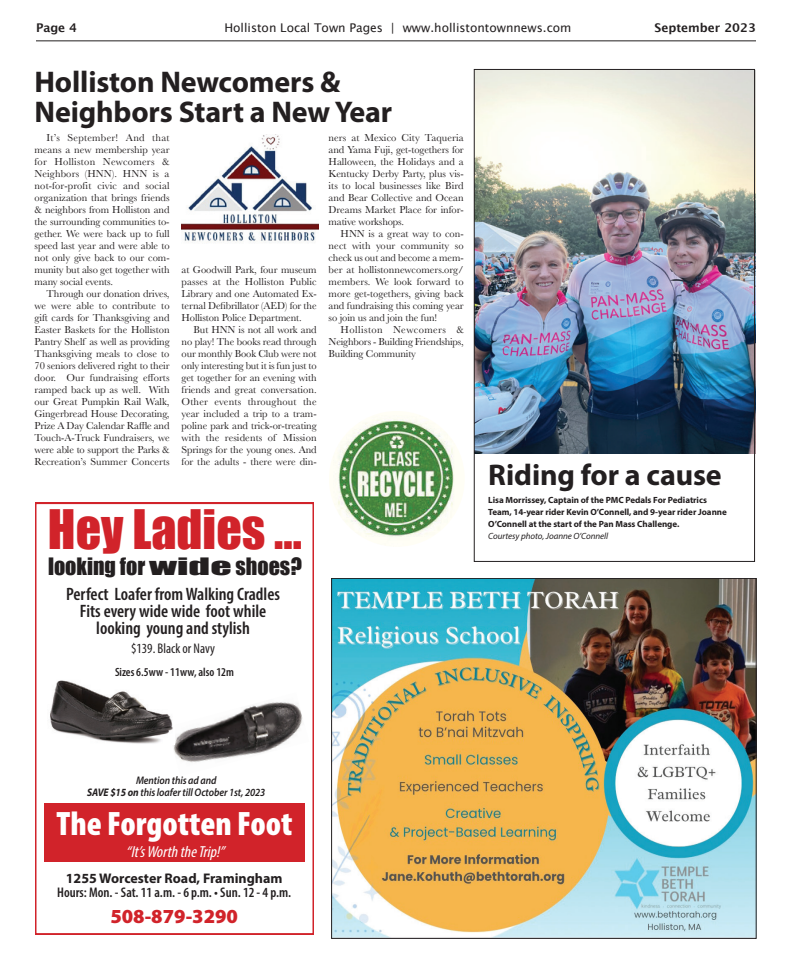
<style>
.page{position:relative;width:792px;height:972px;background:#fff}
.page>*{position:absolute;margin:0;border:0;box-sizing:border-box;transform-origin:0 0}
.t1{font:50px "Impact";color:#d1232a}
.t2{font:900 condensed 34px "Myriad Pro";color:#fff}
.t3{font:700 30px/30px "Myriad Pro";letter-spacing:-.005em;color:#231f20}
.t4{font:22px "Impact";color:#231f20}
.t5{font:900 20px "Myriad Pro";color:#d1232a}
.t6{font:600 condensed 18px/17px "Myriad Pro";color:#231f20;text-align:center}
.t7{font:italic condensed 16px "Myriad Pro";color:#fff}
.t8{font:600 condensed 14px "Myriad Pro";color:#231f20}
.t9{font:700 14px "Myriad Pro";color:#231f20}
.t10{font:condensed 14px "Myriad Pro";color:#231f20}
.t11{font:12px "Lucida Grande";color:#231f20}
.t12{font:600 condensed 12px "Myriad Pro";color:#231f20}
.t13{font:700 12px "Lucida Grande";color:#231f20}
.t14{font:italic 600 11px/12px "Myriad Pro";letter-spacing:-.01em;color:#231f20;text-align:center;scale:.9 1}
.t15{font:10.5px/12px "Baskerville";letter-spacing:-.01em;color:#231f20;text-align:justify}
.t16{font:700 9px/12px "Myriad Pro";letter-spacing:-.005em;color:#231f20}
.t17{font:italic 9px "Myriad Pro";letter-spacing:-.005em;color:#231f20}
.s1{font-weight:700}
</style>
<div class="page">
<hr style="left:36px;top:40px;width:720px;height:1px;background:#231f20">
<img style="left:476px;top:71px;width:277px;height:382px">
<img style="left:329px;top:411px;width:136px;height:136px;border-radius:68px">
<img style="left:334px;top:580px;width:420px;height:356px">
<div style="left:332px;top:578px;width:424px;height:360px;border:1px solid #231f20"></div>
<svg style="left:35px;top:503px;width:279px;height:432px"></svg>
<div style="left:44px;top:804px;width:261px;height:58px;background:#d1232a"></div>
<img style="left:167px;top:692px;width:142px;height:84px">
<img style="left:48px;top:676px;width:126px;height:69px">
<div style="left:474px;top:69px;width:281px;height:493px;border:1px solid #231f20"></div>
<img style="left:181px;top:134px;width:137px;height:109px">
<p class="t13" style="left:36px;top:18px;width:43px">Page 4</p>
<p class="t11" style="left:224px;top:21px;width:349px">Holliston Local Town Pages | www.hollistontownnews.com</p>
<p class="t13" style="left:655px;top:18px;width:103px">September 2023</p>
<h3 class="t3" style="left:35px;top:66px;width:359px">Holliston Newcomers &amp;<br>Neighbors Start a New Year</h3>
<p class="t15" style="left:35px;top:132px;width:137px;text-indent:12px">It’s September! And that means a new membership year for Holliston Newcomers &amp; Neighbors (HNN). HNN is a not-for-profit civic and social organization that brings friends &amp; neighbors from Holliston and the surrounding communities to&shy;gether. We were back up to full speed last year and were able to not only give back to our com&shy;munity but also get together with many social events.</p>
<p class="t15" style="left:35px;top:288px;width:137px;text-indent:12px">Through our donation drives, we were able to contribute to gift cards for Thanksgiving and Easter Baskets for the Holliston Pantry Shelf as well as providing Thanksgiving meals to close to 70 seniors delivered right to their door. Our fundraising efforts ramped back up as well. With our Great Pumpkin Rail Walk, Gingerbread House Decorating, Prize A Day Calendar Raffle and Touch-A-Truck Fundraisers, we were able to support the Parks &amp; Recreation’s Summer Concerts</p>
<p class="t15" style="left:329px;top:132px;width:137px">ners at Mexico City Taqueria and Yama Fuji, get-togethers for Halloween, the Holidays and a Kentucky Derby Party, plus vis&shy;its to local businesses like Bird and Bear Collective and Ocean Dreams Market Place for infor&shy;mative workshops.</p>
<p class="t15" style="left:329px;top:228px;width:137px;text-indent:12px">HNN is a great way to con&shy;nect with your community so check us out and become a mem&shy;ber at hollistonnewcomers.org/ members. We look forward to more get-togethers, giving back and fundraising this coming year so join us and join the fun!</p>
<p class="t15" style="left:329px;top:324px;width:137px;text-indent:12px">Holliston Newcomers &amp; Neighbors - Building Friendships, Building Community</p>
<p class="t15" style="left:182px;top:264px;width:137px">at Goodwill Park, four museum passes at the Holliston Public Library and one Automated Ex&shy;ternal Defibrillator (AED) for the Holliston Police Department.</p>
<p class="t15" style="left:182px;top:324px;width:137px;text-indent:12px">But HNN is not all work and no play! The books read through our monthly Book Club were not only interesting but it is fun just to get together for an evening with friends and great conversation.<br>Other events throughout the year included a trip to a tram&shy;poline park and trick-or-treating with the residents of Mission Springs for the young ones. And for the adults - there were din-</p>
<h1 class="t1" style="left:48px;top:491px;width:256px">Hey Ladies ...</h1>
<h3 class="t4" style="left:48px;top:550px;width:255px">looking for wide shoes?</h3>
<h3 class="t6" style="left:66px;top:585px;width:215px">Perfect Loafer from Walking Cradles<br>Fits every wide wide foot while looking young and stylish</h3>
<h3 class="t10" style="left:131px;top:640px;width:85px">$139. Black or Navy</h3>
<p class="t12" style="left:115px;top:665px;width:120px">Sizes 6.5ww - 11ww, also 12m</p>
<h3 class="t3" style="left:488px;top:459px;width:235px">Riding for a cause</h3>
<p class="t16" style="left:488px;top:494px;width:240px">Lisa Morrissey, Captain of the PMC Pedals For Pediatrics<br>Team, 14-year rider Kevin O’Connell, and 9-year rider Joanne<br>O’Connell at the start of the Pan Mass Challenge.</p>
<p class="t17" style="left:488px;top:531px;width:122px">Courtesy photo, Joanne O’Connell</p>
<p class="t14" style="left:87px;top:774px;width:199px">Mention this ad and<br><span class="s1">SAVE $15 on</span> this loafer till October 1st, 2023</p>
<h2 class="t2" style="left:56px;top:801px;width:238px">The Forgotten Foot</h2>
<h3 class="t7" style="left:126px;top:842px;width:104px">“It’sWorththeTrip!”</h3>
<h3 class="t9" style="left:66px;top:869px;width:218px">1255 Worcester Road, Framingham</h3>
<h3 class="t8" style="left:57px;top:884px;width:236px">Hours: Mon. - Sat. 11 a.m. - 6 p.m. • Sun. 12 - 4 p.m.</h3>
<h3 class="t5" style="left:110px;top:903px;width:129px">508-879-3290</h3>
</div>
